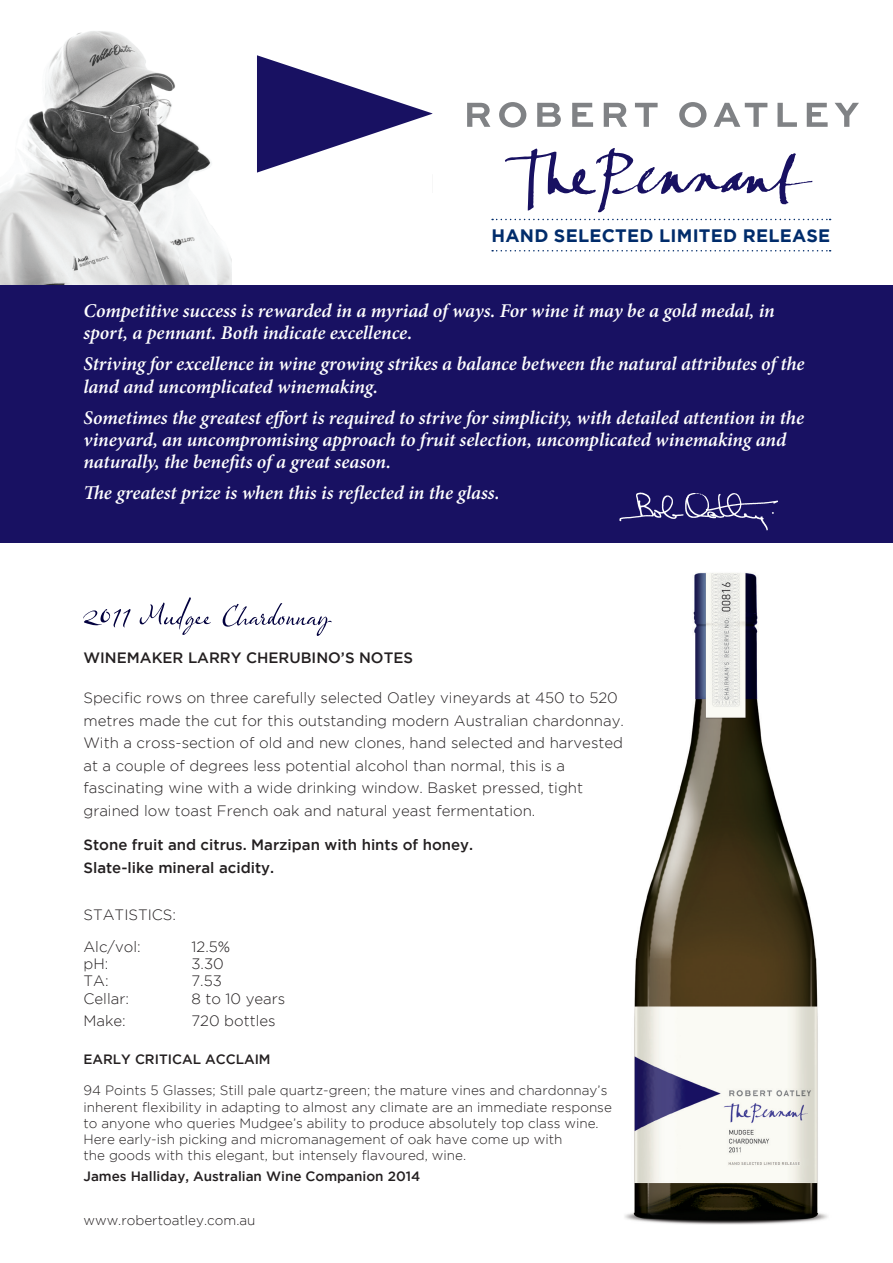
<style>
.page{position:relative;width:893px;height:1263px;background:#fff}
.page>*{position:absolute;margin:0;border:0;box-sizing:border-box;transform-origin:0 0}
.t1{font:italic 600 19.5px/22.5px "Minion Pro";letter-spacing:-.005em;color:#fff}
.t2{font:700 18px "Gotham";letter-spacing:.015em;color:#002c6b}
.t3{font:300 15px/22.5px "Gotham";color:#231f20}
.t4{font:500 15px/22.5px "Gotham";color:#231f20}
.t5{font:300 13.5px/16.2px "Gotham";color:#231f20}
.t6{font:500 13.5px "Gotham";color:#231f20}
</style>
<div class="page">
<img style="left:625px;top:572px;width:203px;height:653px">
<div style="left:0;top:285px;width:893px;height:257px;background:#181162"></div>
<svg style="left:83px;top:597px;width:249px;height:39px"></svg>
<svg style="left:467px;top:103px;width:23px;height:24px"></svg>
<svg style="left:499px;top:102px;width:27px;height:26px"></svg>
<svg style="left:537px;top:103px;width:24px;height:24px"></svg>
<svg style="left:572px;top:103px;width:21px;height:24px"></svg>
<svg style="left:604px;top:103px;width:23px;height:24px"></svg>
<svg style="left:635px;top:103px;width:23px;height:24px"></svg>
<svg style="left:679px;top:102px;width:27px;height:26px"></svg>
<svg style="left:714px;top:103px;width:53px;height:24px"></svg>
<svg style="left:777px;top:103px;width:20px;height:24px"></svg>
<svg style="left:807px;top:103px;width:21px;height:24px"></svg>
<svg style="left:835px;top:103px;width:24px;height:24px"></svg>
<svg style="left:505px;top:148px;width:307px;height:64px"></svg>
<svg style="left:257px;top:55px;width:175px;height:118px"></svg>
<img style="left:0;top:31px;width:231px;height:254px">
<svg style="left:619px;top:492px;width:159px;height:38px"></svg>
<svg style="left:492px;top:219px;width:339px;height:1px"></svg>
<svg style="left:492px;top:250px;width:339px;height:1px"></svg>
<p class="t2" style="left:491px;top:225px;width:340px">HAND SELECTED LIMITED RELEASE</p>
<p class="t1" style="left:83px;top:299px;width:693px">Competitive success is rewarded in a myriad of ways. For wine it may be a gold medal, in sport, a pennant. Both indicate excellence.</p>
<p class="t1" style="left:83px;top:353px;width:723px">Striving for excellence in wine growing strikes a balance between the natural attributes of the land and uncomplicated winemaking.</p>
<p class="t1" style="left:83px;top:406px;width:722px">Sometimes the greatest effort is required to strive for simplicity, with detailed attention in the vineyard, an uncompromising approach to fruit selection, uncomplicated winemaking and naturally, the benefits of a great season.</p>
<p class="t1" style="left:83px;top:482px;width:418px">The greatest prize is when this is reflected in the glass.</p>
<p class="t4" style="left:83px;top:646px;width:331px">WINEMAKER LARRY CHERUBINO’S NOTES</p>
<p class="t3" style="left:83px;top:687px;width:542px">Specific rows on three carefully selected Oatley vineyards at 450 to 520 metres made the cut for this outstanding modern Australian chardonnay.<br>With a cross-section of old and new clones, hand selected and harvested at a couple of degrees less potential alcohol than normal, this is a fascinating wine with a wide drinking window. Basket pressed, tight grained low toast French oak and natural yeast fermentation.</p>
<p class="t4" style="left:83px;top:833px;width:391px">Stone fruit and citrus. Marzipan with hints of honey.<br>Slate-like mineral acidity.</p>
<p class="t3" style="left:83px;top:898px;width:94px;line-height:32.2px">STATISTICS:<br>Alc/vol:</p>
<p class="t3" style="left:191px;top:935px;width:40px">12.5%</p>
<p class="t3" style="left:83px;top:952px;width:26px">pH:</p>
<p class="t3" style="left:191px;top:952px;width:34px">3.30</p>
<p class="t3" style="left:83px;top:970px;width:27px">TA:</p>
<p class="t3" style="left:191px;top:970px;width:32px">7.53</p>
<p class="t3" style="left:83px;top:987px;width:47px">Cellar:</p>
<p class="t3" style="left:191px;top:987px;width:95px">8 to 10 years</p>
<p class="t3" style="left:83px;top:1009px;width:44px">Make:</p>
<p class="t3" style="left:191px;top:1009px;width:86px">720 bottles</p>
<p class="t6" style="left:83px;top:1052px;width:189px">EARLY CRITICAL ACCLAIM</p>
<p class="t5" style="left:83px;top:1082px;width:530px">94 Points 5 Glasses; Still pale quartz-green; the mature vines and chardonnay’s inherent flexibility in adapting to almost any climate are an immediate response to anyone who queries Mudgee’s ability to produce absolutely top class wine.<br>Here early-ish picking and micromanagement of oak have come up with<br>the goods with this elegant, but intensely flavoured, wine.</p>
<p class="t6" style="left:83px;top:1168px;width:338px">James Halliday, Australian Wine Companion 2014</p>
<p class="t5" style="left:83px;top:1212px;width:174px">www.robertoatley.com.au</p>
</div>
